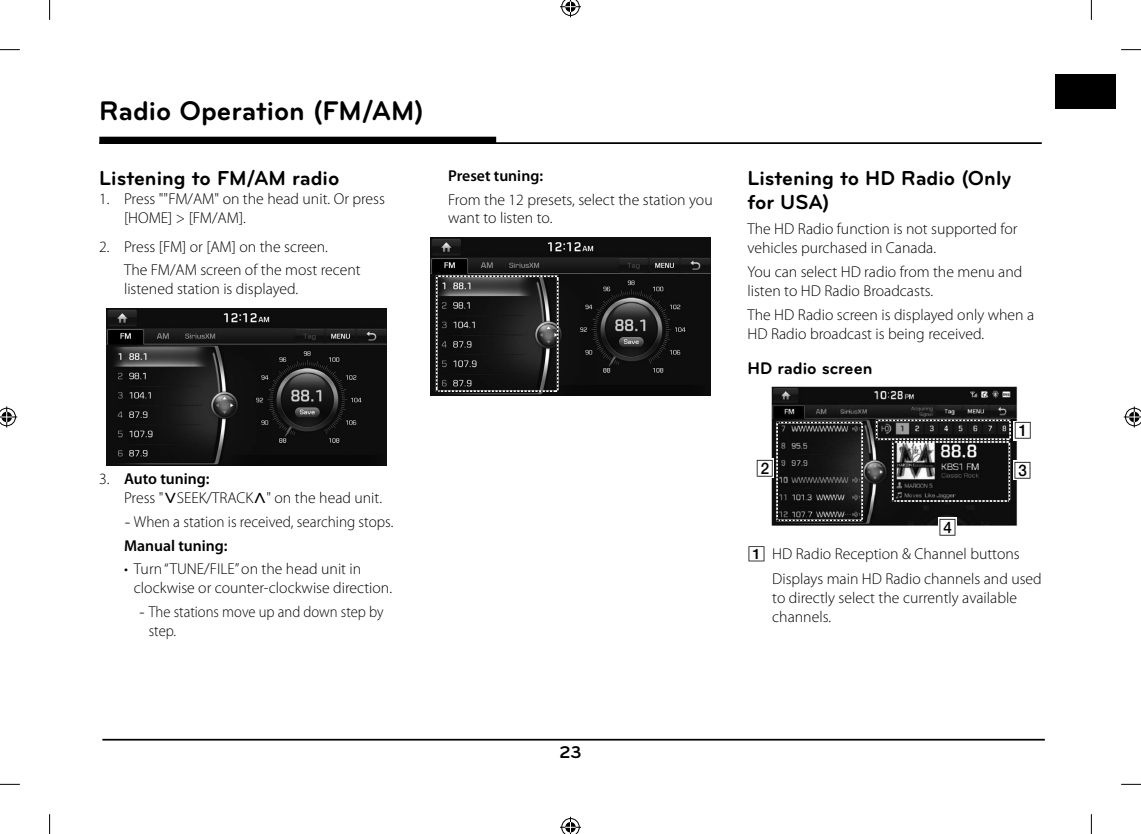
<style>
.page{position:relative;width:1141px;height:834px;background:#fff}
.page>*{position:absolute;margin:0;border:0;box-sizing:border-box;transform-origin:0 0}
.t1{font:700 28px "Bryant LG";color:#000}
.t2{font:700 21px/24.5px "Bryant LG";color:#000}
.t3{font:700 17.5px "Bryant LG";color:#000}
.t4{font:300 15.75px/18.9px "Myriad Pro";color:#000}
.t5{font:300 15.75px/23.8px "Myriad Pro";color:#000;scale:.96 1}
.t6{font:300 15.75px/18.9px "Myriad Pro";color:#000;scale:.93 1}
.t7{font:600 15.75px "Myriad Pro";color:#000}
.t8{font:15.75px "UPSYS Boxed Number";color:#000;scale:.95 1}
.s1{font-weight:600}
.s2{font-family:"UPSYS Common";font-weight:400;font-size:14px}
.s3{font-family:"Bryant LG";font-weight:400}
.s4{font-family:"UPSYS Boxed Number";font-weight:400;font-size:14.17px}
</style>
<div class="page">
<hr style="left:99px;top:142px;width:943px;height:2px;background:#000">
<div style="left:99px;top:137px;width:397px;height:7px;background:#000"></div>
<hr style="left:102px;top:738px;width:943px;height:2px;background:#000">
<div style="left:1055px;top:74px;width:61px;height:35px;background:#000"></div>
<img style="left:106px;top:308px;width:280px;height:158px">
<img style="left:430px;top:238px;width:280px;height:157px">
<svg style="left:436px;top:275px;width:123px;height:117px;background:#2d2d2d"></svg>
<img style="left:771px;top:386px;width:247px;height:139px">
<div style="left:938px;top:517px;width:19px;height:20px;background:#fff"></div>
<div style="left:1014px;top:420px;width:18px;height:20px;background:#fff"></div>
<svg style="left:876px;top:419px;width:135px;height:83px;background:#3b3b3b"></svg>
<div style="left:1013px;top:460px;width:19px;height:20px;background:#fff"></div>
<svg style="left:776px;top:421px;width:87px;height:100px;background:#292929"></svg>
<div style="left:756px;top:458px;width:18px;height:19px;background:#fff"></div>
<svg style="left:0;top:49px;width:20px;height:1px"></svg>
<svg style="left:1121px;top:49px;width:20px;height:1px"></svg>
<svg style="left:0;top:783px;width:20px;height:1px"></svg>
<svg style="left:1121px;top:783px;width:20px;height:1px"></svg>
<svg style="left:49px;top:0;width:1px;height:20px"></svg>
<svg style="left:49px;top:814px;width:2px;height:19px"></svg>
<svg style="left:1091px;top:0;width:1px;height:20px"></svg>
<svg style="left:1090px;top:814px;width:2px;height:19px"></svg>
<svg style="left:560px;top:0;width:21px;height:17px"></svg>
<svg style="left:560px;top:816px;width:21px;height:17px"></svg>
<svg style="left:0;top:406px;width:17px;height:21px"></svg>
<svg style="left:1124px;top:406px;width:17px;height:21px"></svg>
<h1 class="t1" style="left:99px;top:101px;width:326px">Radio Operation (FM/AM)</h1>
<h2 class="t2" style="left:99px;top:167px;width:242px">Listening to FM/AM radio</h2>
<p class="t4" style="left:124px;top:190px;width:262px;text-indent:-25px">1. Press ""FM/AM" on the head unit. Or press [HOME] &gt; [FM/AM].</p>
<p class="t4" style="left:124px;top:236px;width:238px;line-height:23.6px;text-indent:-25px">2. Press [FM] or [AM] on the screen.<br>The FM/AM screen of the most recent</p>
<p class="t4" style="left:124px;top:280px;width:176px">listened station is displayed.</p>
<p class="t7" style="left:448px;top:169px;width:96px">Preset tuning:</p>
<p class="t4" style="left:448px;top:191px;width:266px">From the 12 presets, select the station you want to listen to.</p>
<p class="t4" style="left:124px;top:470px;width:260px;text-indent:-25px">3. <span class="s1">Auto tuning:<br></span>Press "<span class="s2">S</span>SEEK/TRACK<span class="s2">W</span>" on the head unit.</p>
<p class="t5" style="left:124px;top:510px;width:282px"><span class="s3">-</span> When a station is received, searching stops.<br><span class="s1">Manual tuning:</span></p>
<p class="t4" style="left:134px;top:560px;width:260px;text-indent:-10px">• Turn “TUNE/FILE” on the head unit in clockwise or counter-clockwise direction.</p>
<p class="t6" style="left:149px;top:603px;width:254px;text-indent:-10px"><span class="s3">-</span> The stations move up and down step by step.</p>
<h2 class="t2" style="left:747px;top:167px;width:265px">Listening to HD Radio (Only for USA)</h2>
<p class="t4" style="left:747px;top:221px;width:272px">The HD Radio function is not supported for vehicles purchased in Canada.</p>
<p class="t4" style="left:747px;top:263px;width:277px">You can select HD radio from the menu and listen to HD Radio Broadcasts.</p>
<p class="t4" style="left:747px;top:306px;width:288px">The HD Radio screen is displayed only when a<br>HD Radio broadcast is being received.</p>
<p class="t3" style="left:747px;top:362px;width:127px">HD radio screen</p>
<p class="t8" style="left:1014px;top:422px;width:21px">A</p>
<p class="t8" style="left:756px;top:459px;width:21px">B</p>
<p class="t8" style="left:1014px;top:461px;width:21px">C</p>
<p class="t8" style="left:938px;top:518px;width:21px">D</p>
<p class="t4" style="left:772px;top:542px;width:271px;line-height:25px;text-indent:-25px"><span class="s4">A</span> HD Radio Reception &amp; Channel buttons<br>Displays main HD Radio channels and used</p>
<p class="t4" style="left:772px;top:589px;width:246px">to directly select the currently available channels.</p>
<p class="t3" style="left:560px;top:745px;width:24px">23</p>
</div>
